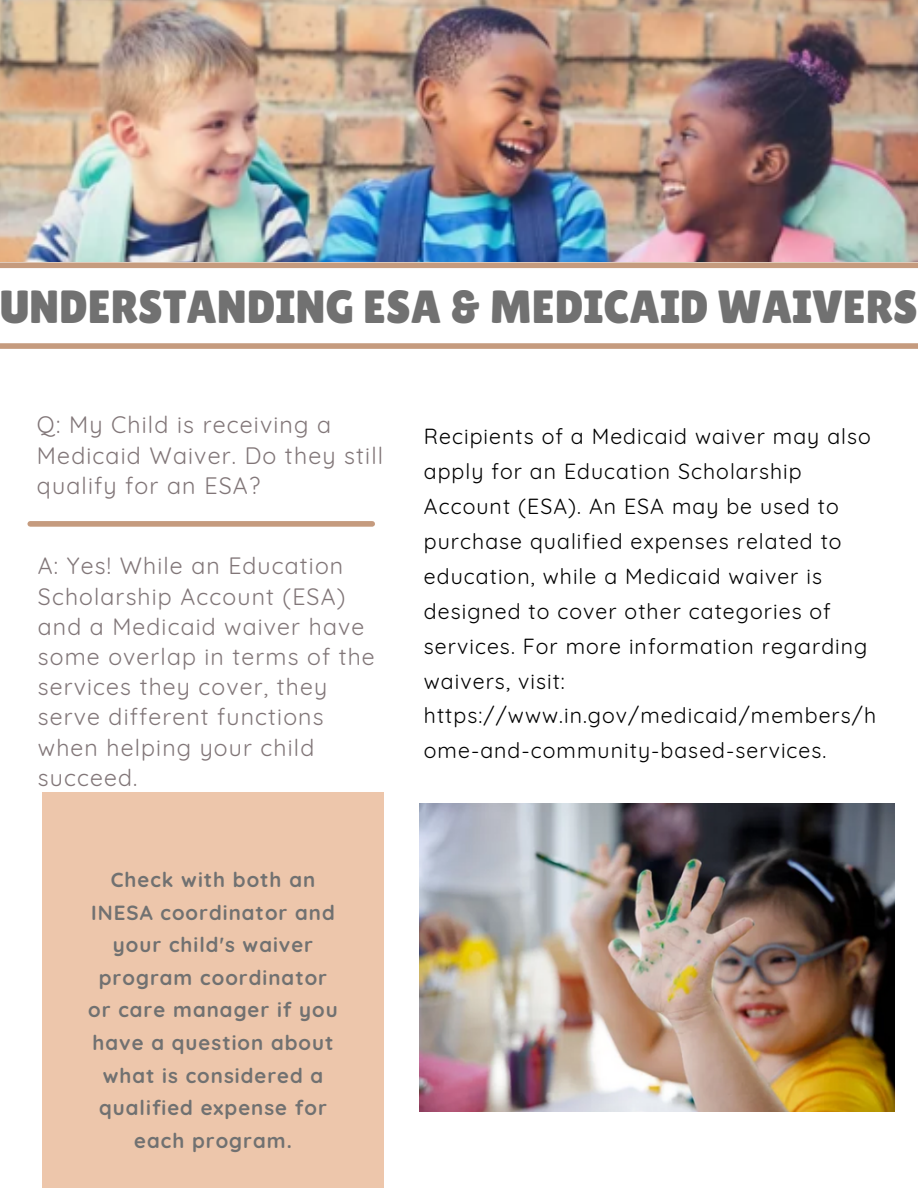
<style>
.page{position:relative;width:918px;height:1188px;background:#fff}
.page>*{position:absolute;margin:0;border:0;box-sizing:border-box;transform-origin:0 0}
.t1{font:46.5px "Lilita One";color:#717171}
.t2{font:23.25px/30.3px "Quicksand";letter-spacing:.05em;color:#817678}
.t3{font:23.1px/30.2px "Quicksand";letter-spacing:.05em;color:#817678}
.t4{font:21.3px/34.8px "Quicksand";letter-spacing:.05em;color:#000}
.t5{font:700 20.4px/32.7px "Quicksand";letter-spacing:.05em;color:#717171;text-align:center}
</style>
<div class="page">
<img style="left:0;top:0;width:918px;height:262px">
<div style="left:42px;top:793px;width:342px;height:395px;background:#edc6ab"></div>
<div style="left:0;top:262px;width:918px;height:6px;background:#c59b7e"></div>
<div style="left:0;top:343px;width:918px;height:6px;background:#c59b7e"></div>
<div style="left:30px;top:521px;width:342px;height:6px;background:#c59b7e"></div>
<img style="left:419px;top:804px;width:475px;height:308px">
<p class="t1" style="left:0;top:280px;width:919px">UNDERSTANDING ESA &amp; MEDICAID WAIVERS</p>
<p class="t2" style="left:37px;top:409px;width:348px">Q: My Child is receiving a<br>Medicaid Waiver. Do they still qualify for an ESA?</p>
<p class="t3" style="left:38px;top:551px;width:338px">A: Yes! While an Education<br>Scholarship Account (ESA) and a Medicaid waiver have some overlap in terms of the services they cover, they serve different functions when helping your child succeed.</p>
<p class="t5" style="left:88px;top:863px;width:251px">Check with both an<br>INESA coordinator and your child's waiver program coordinator or care manager if you have a question about what is considered a qualified expense for each program.</p>
<p class="t4" style="left:424px;top:419px;width:449px">Recipients of a Medicaid waiver may also apply for an Education Scholarship Account (ESA). An ESA may be used to purchase qualified expenses related to education, while a Medicaid waiver is designed to cover other categories of services. For more information regarding waivers, visit:</p>
<p class="t4" style="left:424px;top:698px;width:454px">https://www.in.gov/medicaid/members/h ome-and-community-based-services.</p>
</div>
